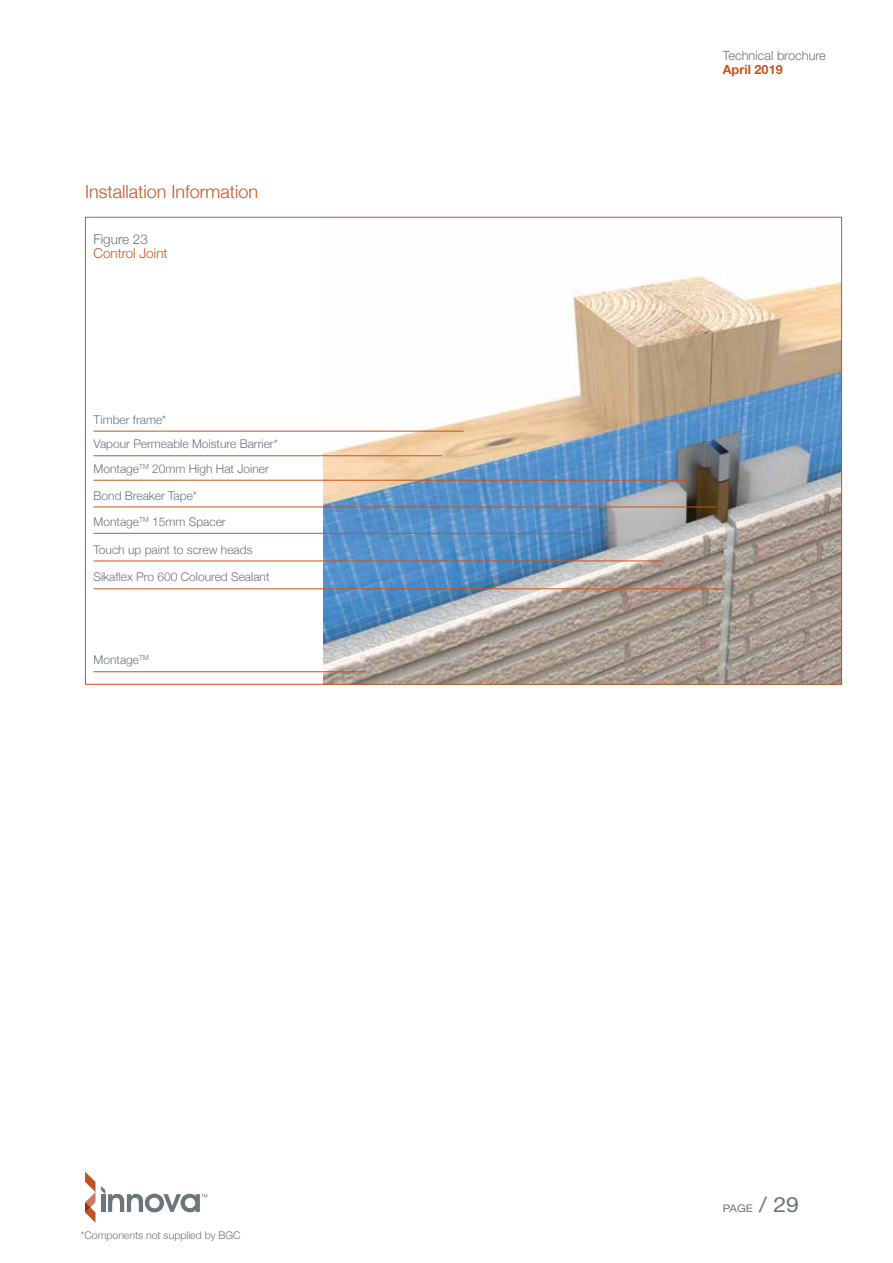
<style>
.page{position:relative;width:893px;height:1263px;background:#fff}
.page>*{position:absolute;margin:0;border:0;box-sizing:border-box;transform-origin:0 0}
.t1{font:300 18px "Helvetica Neue";color:#c8531f}
.t2{font:300 13.5px "Helvetica Neue";color:#c8531f}
.t3{font:300 13.5px "Helvetica Neue";color:#6a747b}
.t4{font:300 12.75px "Helvetica Neue LT Std";color:#6a747b}
.t5{font:700 12.75px "Helvetica Neue LT Std";color:#c8531f}
.t6{font:300 12px "Helvetica Neue";color:#6a747b}
.t7{font:300 10.5px "Helvetica Neue";color:#6a747b}
.t8{font:10.5px "Helvetica Neue LT Std";color:#6a747b;scale:1.1 1}
.s1{font-size:21px}
</style>
<div class="page">
<svg style="left:101px;top:1186px;width:106px;height:26px"></svg>
<svg style="left:85px;top:1172px;width:10px;height:50px"></svg>
<img style="left:323px;top:267px;width:517px;height:416px">
<hr style="left:94px;top:671px;width:272px;height:1px;background:#c8531f">
<hr style="left:94px;top:480px;width:593px;height:1px;background:#c8531f">
<hr style="left:94px;top:431px;width:369px;height:1px;background:#c8531f">
<hr style="left:94px;top:506px;width:622px;height:1px;background:#c8531f">
<hr style="left:94px;top:561px;width:569px;height:1px;background:#c8531f">
<hr style="left:94px;top:455px;width:348px;height:1px;background:#c8531f">
<hr style="left:94px;top:588px;width:631px;height:1px;background:#c8531f">
<hr style="left:94px;top:533px;width:519px;height:1px;background:#c8531f">
<h1 class="t1" style="left:85px;top:177px;width:174px">Installation Information</h1>
<p class="t3" style="left:94px;top:229px;width:56px">Figure 23</p>
<p class="t2" style="left:94px;top:242px;width:76px">Control Joint</p>
<p class="t6" style="left:94px;top:410px;width:74px">Timber frame*</p>
<p class="t6" style="left:94px;top:434px;width:186px">Vapour Permeable Moisture Barrier*</p>
<p class="t6" style="left:94px;top:459px;width:177px">Montage<sup>TM</sup> 20mm High Hat Joiner</p>
<p class="t6" style="left:94px;top:486px;width:105px">Bond Breaker Tape*</p>
<p class="t6" style="left:94px;top:512px;width:134px">Montage<sup>TM</sup> 15mm Spacer</p>
<p class="t6" style="left:94px;top:540px;width:160px">Touch up paint to screw heads</p>
<p class="t6" style="left:94px;top:567px;width:178px">Sikaflex Pro 600 Coloured Sealant</p>
<p class="t6" style="left:94px;top:650px;width:57px">Montage<sup>TM</sup></p>
<p class="t7" style="left:81px;top:1227px;width:161px">*Components not supplied by BGC</p>
<p class="t4" style="left:723px;top:48px;width:105px">Technical brochure</p>
<p class="t5" style="left:723px;top:61px;width:61px">April 2019</p>
<p class="t8" style="left:723px;top:1202px;width:71px">PAGE <span class="s1">/ 29</span></p>
</div>
